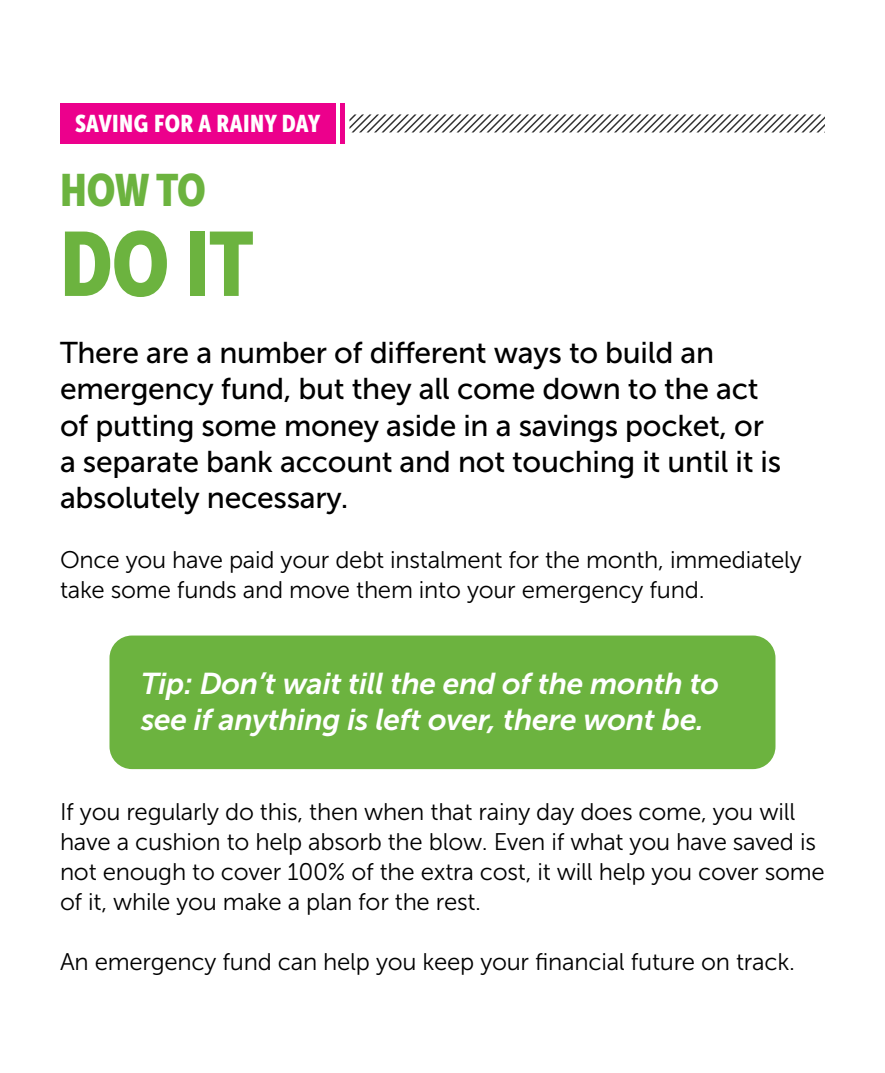
<style>
.page{position:relative;width:885px;height:1073px;background:#fff}
.page>*{position:absolute;margin:0;border:0;box-sizing:border-box;transform-origin:0 0}
.t1{font:90px "Museo Sans Condensed 900";color:#6cb33f}
.t2{font:45px "Museo Sans Condensed 900";color:#6cb33f}
.t3{font:30px/36px "Museo Sans 500";letter-spacing:-.01em;color:#000}
.t4{font:italic 30px/36px "Museo Sans 700";letter-spacing:-.01em;color:#fff}
.t5{font:24px/30px "Museo Sans 300";letter-spacing:-.01em;color:#000}
.t6{font:24px "Museo Sans Condensed 900";letter-spacing:.02em;color:#fff}
</style>
<div class="page">
<div style="left:60px;top:103px;width:276px;height:41px;background:#ec008c"></div>
<div style="left:340px;top:103px;width:5px;height:41px;background:#ec008c"></div>
<div style="left:110px;top:635px;width:666px;height:134px;background:#6cb33f;border-radius:22px"></div>
<svg style="left:349px;top:114px;width:476px;height:18px"></svg>
<p class="t6" style="left:75px;top:110px;width:247px">SAVING FOR A RAINY DAY</p>
<h2 class="t2" style="left:60px;top:164px;width:147px">HOW TO</h2>
<h1 class="t1" style="left:60px;top:213px;width:195px">DO IT</h1>
<p class="t3" style="left:60px;top:335px;width:723px">There are a number of different ways to build an emergency fund, but they all come down to the act of putting some money aside in a savings pocket, or a separate bank account and not touching it until it is absolutely necessary.</p>
<p class="t5" style="left:60px;top:544px;width:743px">Once you have paid your debt instalment for the month, immediately take some funds and move them into your emergency fund.</p>
<p class="t4" style="left:141px;top:665px;width:580px">Tip: Don’t wait till the end of the month to see if anything is left over, there wont be.</p>
<p class="t5" style="left:60px;top:796px;width:766px">If you regularly do this, then when that rainy day does come, you will have a cushion to help absorb the blow. Even if what you have saved is not enough to cover 100% of the extra cost, it will help you cover some of it, while you make a plan for the rest.</p>
<p class="t5" style="left:60px;top:946px;width:737px">An emergency fund can help you keep your financial future on track.</p>
</div>
